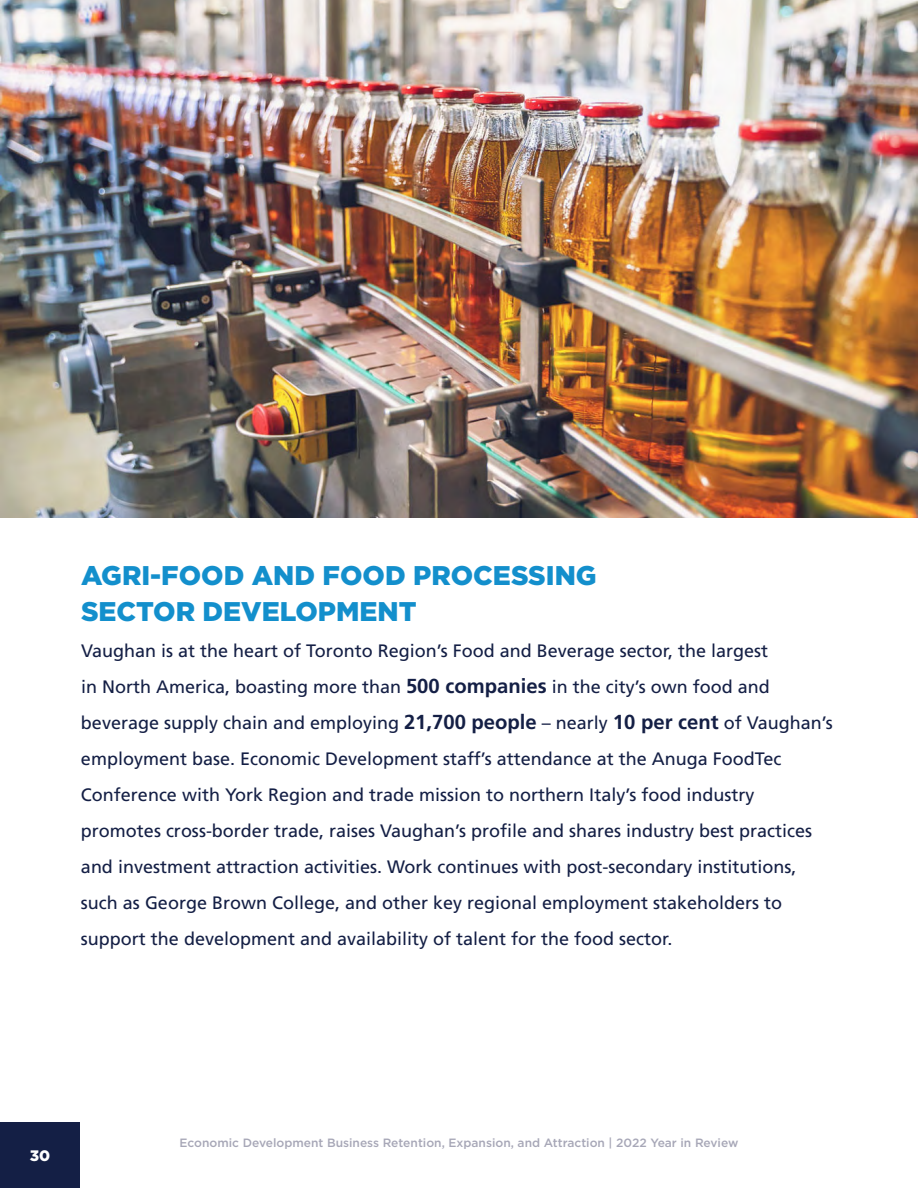
<style>
.page{position:relative;width:918px;height:1188px;background:#fff}
.page>*{position:absolute;margin:0;border:0;box-sizing:border-box;transform-origin:0 0}
.t1{font:900 27px/36px "Gotham";color:#138fcc}
.t2{font:18px/36px "Frutiger LT Std";color:#141f45}
.t3{font:900 15.15px "Gotham";color:#fff}
.t4{font:500 12px "Gotham";color:#a7a7b7}
.s1{font-weight:700;font-size:20.25px}
</style>
<div class="page">
<div style="left:0;top:1122px;width:80px;height:66px;background:#141f45"></div>
<img style="left:1px;top:1px;width:916px;height:517px">
<h1 class="t1" style="left:81px;top:557px;width:517px">AGRI-FOOD AND FOOD PROCESSING<br>SECTOR DEVELOPMENT</h1>
<p class="t2" style="left:81px;top:633px;width:753px">Vaughan is at the heart of Toronto Region’s Food and Beverage sector, the largest<br>in North America, boasting more than <span class="s1">500 companies</span> in the city’s own food and beverage supply chain and employing <span class="s1">21,700 people</span> – nearly <span class="s1">10 per cent</span> of Vaughan’s employment base. Economic Development staff’s attendance at the Anuga FoodTec Conference with York Region and trade mission to northern Italy’s food industry promotes cross-border trade, raises Vaughan’s profile and shares industry best practices and investment attraction activities. Work continues with post-secondary institutions, such as George Brown College, and other key regional employment stakeholders to support the development and availability of talent for the food sector.</p>
<p class="t3" style="left:30px;top:1145px;width:22px">30</p>
<p class="t4" style="left:180px;top:1135px;width:560px">Economic Development Business Retention, Expansion, and Attraction | 2022 Year in Review</p>
</div>
